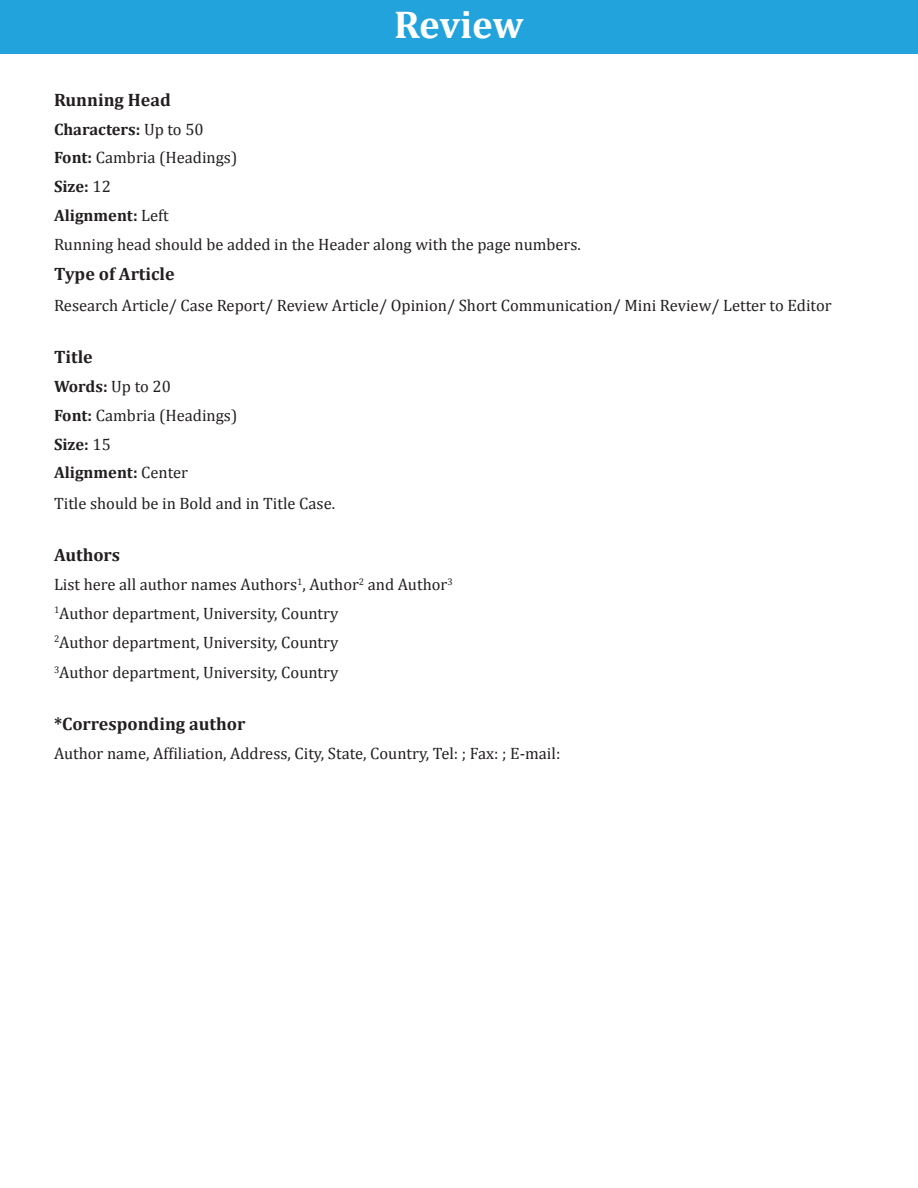
<style>
.page{position:relative;width:918px;height:1188px;background:#fff}
.page>*{position:absolute;margin:0;border:0;box-sizing:border-box;transform-origin:0 0}
.t1{font:700 39px "Cambria";letter-spacing:-.01em;color:#fff}
.t2{font:700 18px "Cambria";color:#231f20}
.t3{font:16.5px "Cambria";color:#231f20}
.t4{font:700 16.5px "Cambria";color:#231f20}
.s1{font-weight:400}
.s2{font-weight:700}
</style>
<div class="page">
<div style="left:0;top:0;width:918px;height:53px;background:#23a3dc"></div>
<p class="t1" style="left:394px;top:-3px;width:131px">Review</p>
<p class="t2" style="left:54px;top:87px;width:118px">Running Head</p>
<p class="t4" style="left:54px;top:117px;width:151px">Characters: <span class="s1">Up to 50</span></p>
<p class="t3" style="left:54px;top:148px;width:185px"><span class="s2">Font:</span> Cambria (Headings)</p>
<p class="t4" style="left:54px;top:175px;width:58px">Size: <span class="s1">12</span></p>
<p class="t4" style="left:54px;top:204px;width:116px">Alignment: <span class="s1">Left</span></p>
<p class="t3" style="left:54px;top:234px;width:528px">Running head should be added in the Header along with the page numbers.</p>
<p class="t2" style="left:54px;top:262px;width:122px">Type of Article</p>
<p class="t3" style="left:54px;top:296px;width:779px">Research Article/ Case Report/ Review Article/ Opinion/ Short Communication/ Mini Review/ Letter to Editor</p>
<p class="t2" style="left:54px;top:344px;width:40px">Title</p>
<p class="t4" style="left:54px;top:375px;width:118px">Words: <span class="s1">Up to 20</span></p>
<p class="t3" style="left:54px;top:405px;width:185px"><span class="s2">Font:</span> Cambria (Headings)</p>
<p class="t4" style="left:54px;top:432px;width:58px">Size: <span class="s1">15</span></p>
<p class="t4" style="left:54px;top:461px;width:136px">Alignment: <span class="s1">Center</span></p>
<p class="t3" style="left:54px;top:494px;width:283px">Title should be in Bold and in Title Case.</p>
<p class="t2" style="left:54px;top:542px;width:68px">Authors</p>
<p class="t3" style="left:54px;top:575px;width:400px">List here all author names Authors<sup>1</sup>, Author<sup>2</sup> and Author<sup>3</sup></p>
<p class="t3" style="left:54px;top:603px;width:286px"><sup>1</sup>Author department, University, Country</p>
<p class="t3" style="left:54px;top:632px;width:286px"><sup>2</sup>Author department, University, Country</p>
<p class="t3" style="left:54px;top:663px;width:286px"><sup>3</sup>Author department, University, Country</p>
<p class="t2" style="left:54px;top:712px;width:193px">*Corresponding author</p>
<p class="t3" style="left:54px;top:744px;width:508px">Author name, Affiliation, Address, City, State, Country, Tel: ; Fax: ; E-mail:</p>
</div>
